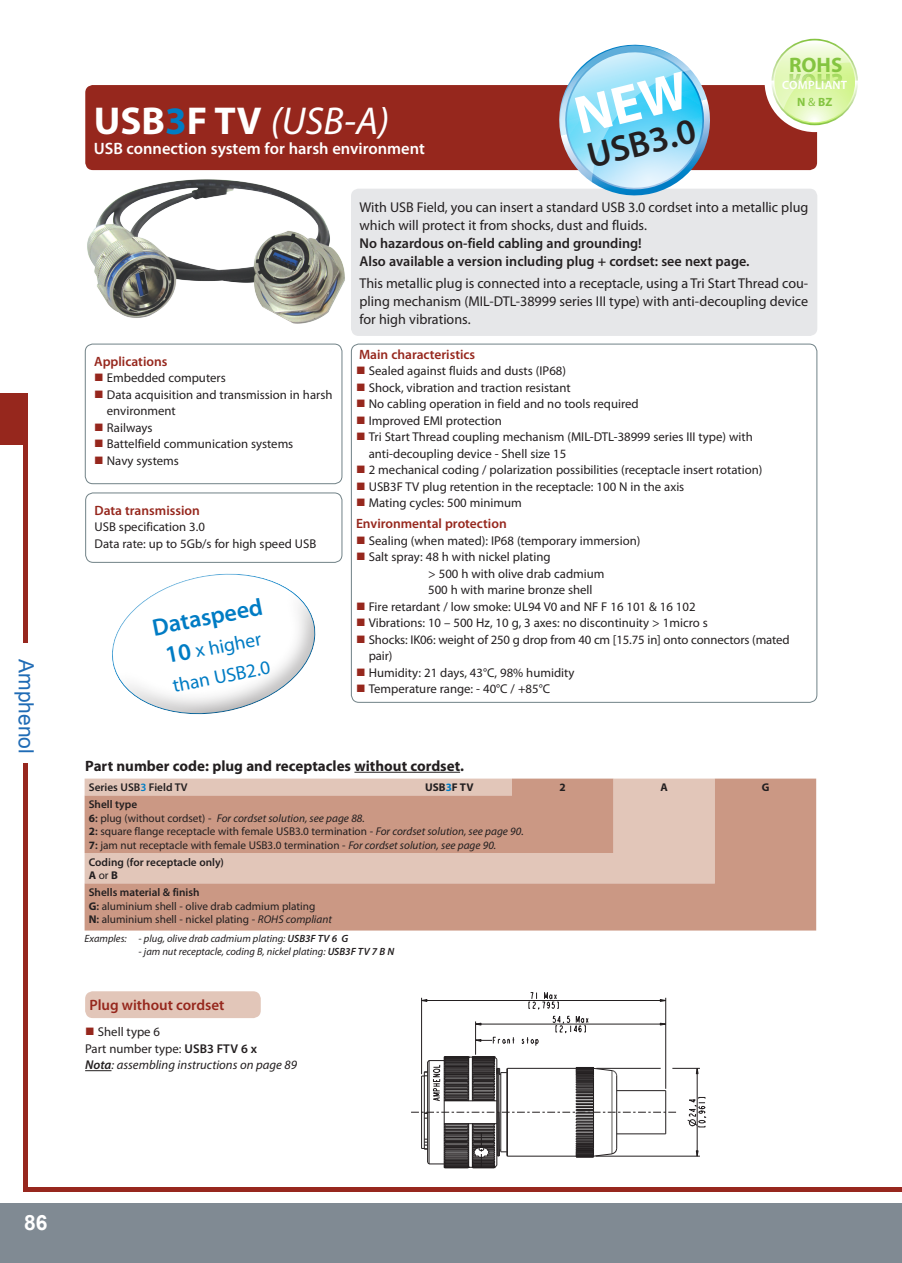
<style>
.page{position:relative;width:902px;height:1263px;background:#fff}
.page>*{position:absolute;margin:0;border:0;box-sizing:border-box;transform-origin:0 0}
.tittle_head_1{font:italic 39px "Myriad Pro";color:#fff}
.Head_0{font:600 36px "Myriad Pro";color:#231f20}
.t1{font:600 24px "Myriad Pro";color:#007cc4}
.t2{font:21px "Arial";color:#1f6bb5}
.Head_0-2{font:700 21px "Myriad Pro";color:#84c440}
.t3{font:700 21px "Arial";color:#fff}
.t4{font:19.5px/29.5px "Myriad Pro";color:#007cc4}
.tittle_head_1-2{font:600 16.5px "Myriad Pro";color:#fff}
.Head_1{font:700 15px "Myriad Pro";color:#231f20}
.t5{font:600 15px "Myriad Pro";color:#96271d}
.Lead{font:14.25px/18px "Myriad Pro";color:#231f20}
.Lead-2{font:600 14.25px "Myriad Pro";color:#231f20}
.Body_color{font:600 13.5px "Myriad Pro";color:#96271d}
.Body{font:12.75px/16.5px "Myriad Pro";color:#231f20}
.Body-2{font:italic 12.75px "Myriad Pro";color:#231f20}
.Head_0-3{font:600 12px "Myriad Pro";letter-spacing:.02em;color:#fff}
.Body-3{font:700 12px "Myriad Pro";color:#84c440}
.t6{font:11.25px "Myriad Pro";color:#231f20}
.t7{font:600 11.25px "Myriad Pro";color:#231f20}
.t8{font:italic 11.25px "Myriad Pro";color:#231f20}
.t9{font:700 11.25px "Myriad Pro";color:#231f20}
.t10{font:italic 10.5px "Myriad Pro";color:#231f20}
.s1{font-weight:700;font-style:normal}
.s2{font-weight:700;font-style:normal;color:#007cc4}
.s3{font-weight:400}
.s4{color:#96271d}
.s5{font-weight:600;font-size:24px}
.s6{color:#007cc4}
.s7{font-weight:600;font-style:normal}
.s8{font-style:normal}
.s9{font-weight:700}
.s10{font-weight:600}
.s11{font-style:italic}
</style>
<div class="page">
<div style="left:0;top:394px;width:28px;height:51px;background:#96271d"></div>
<div style="left:0;top:1204px;width:901px;height:59px;background:#808a93"></div>
<hr style="left:24px;top:1187px;width:877px;height:4px;background:#97271e">
<hr style="left:24px;top:394px;width:4px;height:797px;background:#97271e">
<div style="left:11px;top:644px;width:32px;height:119px;background:#fff"></div>
<div style="left:85px;top:344px;width:257px;height:140px;border:1px solid #718287;border-radius:8px"></div>
<div style="left:85px;top:85px;width:732px;height:85px;background:#96271d;border-radius:8px"></div>
<div style="left:351px;top:189px;width:466px;height:147px;background:#e6e7e9;border-radius:8px"></div>
<svg style="left:764px;top:32px;width:100px;height:100px"></svg>
<svg style="left:773px;top:40px;width:83px;height:84px"></svg>
<svg style="left:773px;top:41px;width:78px;height:68px;background:#e0f5b9"></svg>
<div style="left:85px;top:493px;width:257px;height:70px;border:1px solid #718287;border-radius:8px"></div>
<svg style="left:85px;top:778px;width:731px;height:152px;background:#d2a694"></svg>
<hr style="left:354px;top:772px;width:106px;height:1px;background:#231f20">
<svg style="left:99px;top:561px;width:231px;height:154px"></svg>
<img style="left:85px;top:170px;width:263px;height:194px">
<svg style="left:421px;top:992px;width:286px;height:126px"></svg>
<svg style="left:411px;top:1055px;width:295px;height:114px"></svg>
<div style="left:85px;top:991px;width:176px;height:27px;background:#e2c6b9;border-radius:8px"></div>
<svg style="left:85px;top:1070px;width:26px;height:1px"></svg>
<svg style="left:552px;top:44px;width:162px;height:152px"></svg>
<h3 class="t2" style="left:40px;top:659px;width:96px;rotate:90deg">Amphenol</h3>
<p class="tittle_head_1" style="left:94px;top:97px;width:297px"><span class="s1">USB</span><span class="s2">3</span><span class="s1">F TV</span> (USB-A)</p>
<p class="tittle_head_1-2" style="left:94px;top:138px;width:332px">USB connection system for harsh environment</p>
<p class="Head_0" style="left:582px;top:134px;width:112px;rotate:-14deg">USB3.0</p>
<p class="Head_0-2" style="left:789px;top:51px;width:55px">ROHS</p>
<p class="Body-3" style="left:797px;top:94px;width:37px">N <span class="s3">&amp;</span> BZ</p>
<p class="Head_0-3" style="left:782px;top:77px;width:66px">COMPLIANT</p>
<p class="Body_color" style="left:94px;top:353px;width:75px">Applications</p>
<p class="Body" style="left:94px;top:369px;width:133px"><span class="s4">■</span> Embedded computers</p>
<p class="Body" style="left:107px;top:386px;width:227px;text-indent:-13px"><span class="s4">■</span> Data acquisition and transmission in harsh environment</p>
<p class="Body" style="left:94px;top:419px;width:60px"><span class="s4">■</span> Railways</p>
<p class="Body" style="left:94px;top:435px;width:201px"><span class="s4">■</span> Battelfield communication systems</p>
<p class="Body" style="left:94px;top:452px;width:86px"><span class="s4">■</span> Navy systems</p>
<p class="Body_color" style="left:94px;top:501px;width:107px">Data transmission</p>
<p class="Body" style="left:94px;top:518px;width:112px">USB specification 3.0</p>
<p class="Body" style="left:94px;top:535px;width:223px">Data rate: up to 5Gb/s for high speed USB</p>
<h3 class="t1" style="left:150px;top:613px;width:113px;rotate:-11deg">Dataspeed</h3>
<h3 class="t4" style="left:163px;top:642px;width:102px;rotate:-11deg"><span class="s5">10</span> x higher than USB2.0</h3>
<p class="Lead" style="left:359px;top:198px;width:450px">With USB Field, you can insert a standard USB 3.0 cordset into a metallic plug which will protect it from shocks, dust and fluids.</p>
<p class="Lead-2" style="left:359px;top:234px;width:284px">No hazardous on-field cabling and grounding!</p>
<p class="Lead-2" style="left:359px;top:252px;width:391px">Also available a version including plug + cordset: see next page.</p>
<p class="Lead" style="left:359px;top:274px;width:450px;text-align:justify">This metallic plug is connected into a receptacle, using a Tri Start Thread cou&shy;pling mechanism (MIL-DTL-38999 series III type) with anti-decoupling device for high vibrations.</p>
<p class="Body_color" style="left:359px;top:346px;width:118px">Main characteristics</p>
<p class="Body" style="left:356px;top:363px;width:211px"><span class="s4">■</span> Sealed against fluids and dusts (IP68)</p>
<p class="Body" style="left:356px;top:379px;width:216px"><span class="s4">■</span> Shock, vibration and traction resistant</p>
<p class="Body" style="left:356px;top:396px;width:284px"><span class="s4">■</span> No cabling operation in field and no tools required</p>
<p class="Body" style="left:356px;top:412px;width:147px"><span class="s4">■</span> Improved EMI protection</p>
<p class="Body" style="left:369px;top:429px;width:385px;text-indent:-13px"><span class="s4">■</span> Tri Start Thread coupling mechanism (MIL-DTL-38999 series III type) with anti-decoupling device - Shell size 15</p>
<p class="Body" style="left:356px;top:462px;width:408px"><span class="s4">■</span> 2 mechanical coding / polarization possibilities (receptacle insert rotation)</p>
<p class="Body" style="left:356px;top:478px;width:330px"><span class="s4">■</span> USB3F TV plug retention in the receptacle: 100 N in the axis</p>
<p class="Body" style="left:356px;top:495px;width:167px"><span class="s4">■</span> Mating cycles: 500 minimum</p>
<p class="Body_color" style="left:356px;top:515px;width:152px">Environmental protection</p>
<p class="Body" style="left:356px;top:532px;width:286px"><span class="s4">■</span> Sealing (when mated): IP68 (temporary immersion)</p>
<p class="Body" style="left:356px;top:548px;width:196px"><span class="s4">■</span> Salt spray: 48 h with nickel plating</p>
<p class="Body" style="left:428px;top:565px;width:178px">&gt; 500 h with olive drab cadmium</p>
<p class="Body" style="left:428px;top:581px;width:166px">500 h with marine bronze shell</p>
<p class="Body" style="left:356px;top:598px;width:341px"><span class="s4">■</span> Fire retardant / low smoke: UL94 V0 and NF F 16 101 &amp; 16 102</p>
<p class="Body" style="left:356px;top:614px;width:353px"><span class="s4">■</span> Vibrations: 10 – 500 Hz, 10 g, 3 axes: no discontinuity &gt; 1micro s</p>
<p class="Body" style="left:369px;top:631px;width:422px;text-indent:-13px"><span class="s4">■</span> Shocks: IK06: weight of 250 g drop from 40 cm [15.75 in] onto connectors (mated pair)</p>
<p class="Body" style="left:356px;top:664px;width:220px"><span class="s4">■</span> Humidity: 21 days, 43°C, 98% humidity</p>
<p class="Body" style="left:356px;top:680px;width:196px"><span class="s4">■</span> Temperature range: - 40°C / +85°C</p>
<p class="Head_1" style="left:85px;top:756px;width:380px">Part number code: plug and receptacles without cordset.</p>
<p class="t7" style="left:89px;top:780px;width:100px">Series USB<span class="s6">3</span> Field TV</p>
<p class="t9" style="left:425px;top:780px;width:50px">USB<span class="s6">3</span>F TV</p>
<p class="t9" style="left:559px;top:780px;width:8px">2</p>
<p class="t9" style="left:660px;top:780px;width:9px">A</p>
<p class="t9" style="left:761px;top:780px;width:9px">G</p>
<p class="t7" style="left:89px;top:797px;width:50px">Shell type</p>
<p class="t8" style="left:89px;top:811px;width:277px"><span class="s1">6</span><span class="s7">:</span> <span class="s8">plug (without cordset) -</span> For cordset solution, see page 88.</p>
<p class="t6" style="left:89px;top:824px;width:436px"><span class="s9">2</span><span class="s10">:</span> square flange receptacle with female USB3.0 termination - <span class="s11">For cordset solution, see page 90.</span></p>
<p class="t6" style="left:89px;top:838px;width:409px"><span class="s9">7</span><span class="s10">:</span> jam nut receptacle with female USB3.0 termination - <span class="s11">For cordset solution, see page 90.</span></p>
<p class="t7" style="left:89px;top:855px;width:137px">Coding (for receptacle only)</p>
<p class="t9" style="left:89px;top:868px;width:31px">A <span class="s3">or</span> B</p>
<p class="t7" style="left:89px;top:885px;width:112px">Shells material &amp; finish</p>
<p class="t6" style="left:89px;top:899px;width:228px"><span class="s9">G</span><span class="s10">:</span> aluminium shell - olive drab cadmium plating</p>
<p class="t6" style="left:89px;top:912px;width:244px"><span class="s9">N</span><span class="s10">:</span> aluminium shell - nickel plating - <span class="s11">ROHS compliant</span></p>
<p class="t10" style="left:85px;top:932px;width:265px">Examples: - plug, olive drab cadmium plating: <span class="s10">USB3F TV 6 G</span></p>
<p class="t10" style="left:139px;top:945px;width:257px">- jam nut receptacle, coding B, nickel plating: <span class="s10">USB3F TV 7 B N</span></p>
<p class="t5" style="left:89px;top:996px;width:136px">Plug without cordset</p>
<p class="Body" style="left:85px;top:1024px;width:76px"><span class="s4">■</span> Shell type 6</p>
<p class="Body" style="left:85px;top:1040px;width:173px">Part number type: <span class="s10">USB3 FTV 6 x</span></p>
<p class="Body-2" style="left:85px;top:1057px;width:213px"><span class="s10">Nota</span>: assembling instructions on page 89</p>
<p class="t3" style="left:24px;top:1209px;width:25px">86</p>
</div>
